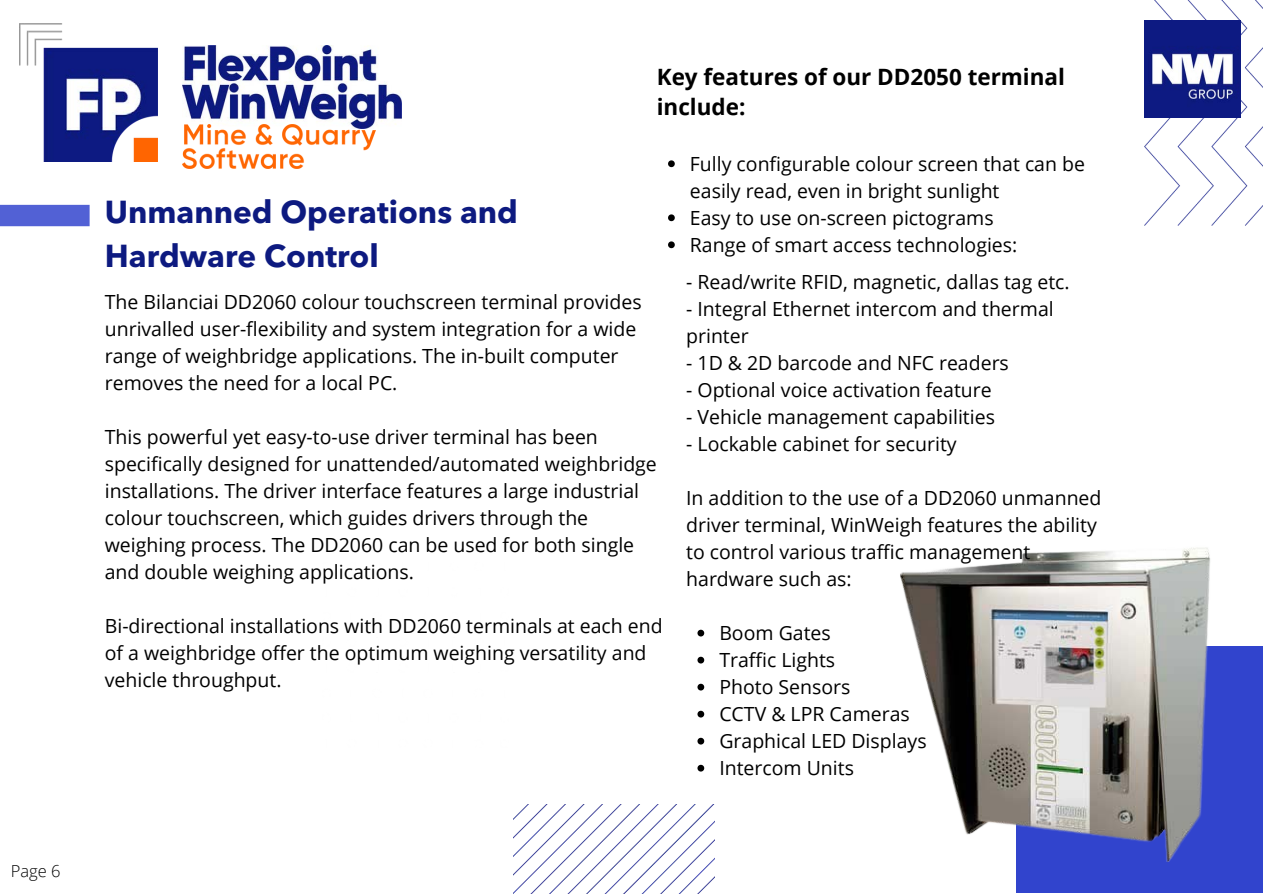
<style>
.page{position:relative;width:1263px;height:894px;background:#fff}
.page>*{position:absolute;margin:0;border:0;box-sizing:border-box;transform-origin:0 0}
.t1{font:700 31.5px/43.8px "Avenir Next LT Pro";color:#0d1a80}
.t2{font:700 22.5px/30.3px "Open Sans";color:#000}
.t3{font:19.5px/27px "Open Sans";color:#000}
.t4{font:300 16.5px "Open Sans";color:#000}
</style>
<div class="page">
<div style="left:0;top:205px;width:90px;height:21px;background:#5261d5"></div>
<div style="left:1016px;top:646px;width:246px;height:246px;background:#3144cd"></div>
<img style="left:1144px;top:0;width:119px;height:226px">
<img style="left:514px;top:804px;width:201px;height:89px">
<img style="left:183px;top:46px;width:219px;height:79px">
<img style="left:183px;top:125px;width:193px;height:44px">
<img style="left:20px;top:24px;width:137px;height:138px">
<img style="left:1144px;top:20px;width:97px;height:97px">
<img style="left:900px;top:547px;width:310px;height:313px">
<svg style="left:697px;top:629px;width:7px;height:7px"></svg>
<svg style="left:697px;top:656px;width:7px;height:7px"></svg>
<svg style="left:697px;top:683px;width:7px;height:7px"></svg>
<svg style="left:697px;top:710px;width:7px;height:7px"></svg>
<svg style="left:697px;top:737px;width:7px;height:7px"></svg>
<svg style="left:697px;top:764px;width:7px;height:7px"></svg>
<svg style="left:668px;top:160px;width:7px;height:7px"></svg>
<svg style="left:668px;top:214px;width:7px;height:7px"></svg>
<svg style="left:668px;top:241px;width:7px;height:7px"></svg>
<p class="t4" style="left:11px;top:859px;width:51px">Page 6</p>
<h1 class="t1" style="left:105px;top:193px;width:415px">Unmanned Operations and<br>Hardware Control</h1>
<p class="t2" style="left:657px;top:61px;width:410px">Key features of our DD2050 terminal include:</p>
<p class="t3" style="left:690px;top:149px;width:397px">Fully configurable colour screen that can be easily read, even in bright sunlight<br>Easy to use on-screen pictograms<br>Range of smart access technologies:</p>
<p class="t3" style="left:686px;top:267px;width:385px">- Read/write RFID, magnetic, dallas tag etc.</p>
<p class="t3" style="left:686px;top:294px;width:369px">- Integral Ethernet intercom and thermal printer</p>
<p class="t3" style="left:686px;top:348px;width:324px">- 1D &amp; 2D barcode and NFC readers</p>
<p class="t3" style="left:686px;top:375px;width:307px">- Optional voice activation feature</p>
<p class="t3" style="left:686px;top:402px;width:310px">- Vehicle management capabilities</p>
<p class="t3" style="left:686px;top:429px;width:272px">- Lockable cabinet for security</p>
<p class="t3" style="left:686px;top:483px;width:417px">In addition to the use of a DD2060 unmanned driver terminal, WinWeigh features the ability to control various traffic management hardware such as:</p>
<p class="t3" style="left:105px;top:287px;width:538px">The Bilanciai DD2060 colour touchscreen terminal provides unrivalled user-flexibility and system integration for a wide range of weighbridge applications. The in-built computer removes the need for a local PC.</p>
<p class="t3" style="left:105px;top:422px;width:554px">This powerful yet easy-to-use driver terminal has been specifically designed for unattended/automated weighbridge installations. The driver interface features a large industrial colour touchscreen, which guides drivers through the weighing process. The DD2060 can be used for both single and double weighing applications.</p>
<p class="t3" style="left:105px;top:611px;width:559px">Bi-directional installations with DD2060 terminals at each end of a weighbridge offer the optimum weighing versatility and vehicle throughput.</p>
<p class="t3" style="left:719px;top:618px;width:209px">Boom Gates<br>Traffic Lights<br>Photo Sensors<br>CCTV &amp; LPR Cameras<br>Graphical LED Displays<br>Intercom Units</p>
</div>
